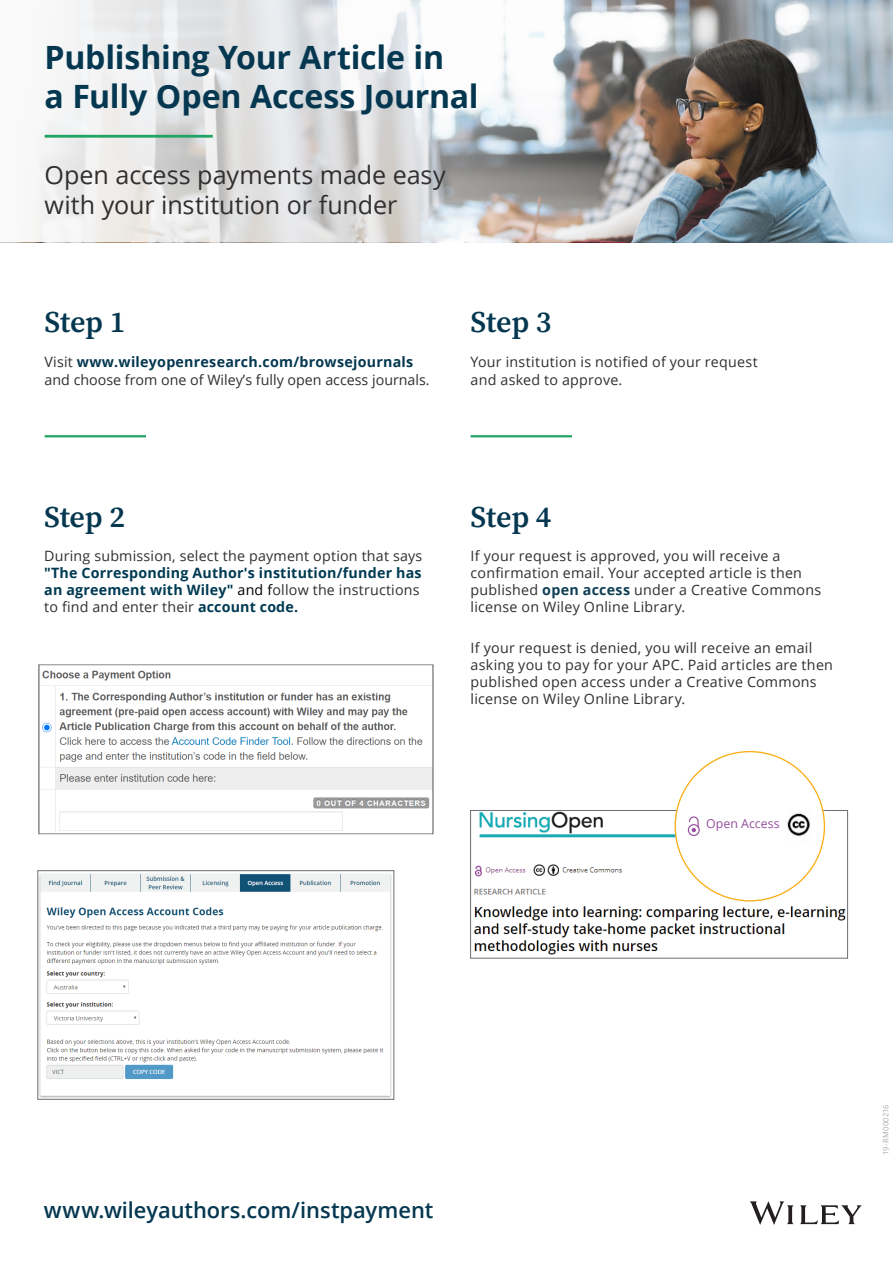
<style>
.page{position:relative;width:893px;height:1263px;background:#fff}
.page>*{position:absolute;margin:0;border:0;box-sizing:border-box;transform-origin:0 0}
.t1{font:700 32.1px/38.5px "Open Sans";letter-spacing:-.005em;color:#053850}
.t2{font:600 30px "Source Serif Pro";letter-spacing:-.01em;color:#053850}
.t3{font:25.05px/30.2px "Open Sans";letter-spacing:-.005em;color:#312f30}
.t4{font:600 21.9px "Open Sans";letter-spacing:-.005em;color:#053850}
.t5{font:14.25px/17.1px "Open Sans";letter-spacing:.015em;color:#312f30}
.t6{font:700 14.25px/17.1px "Open Sans";letter-spacing:.015em;color:#003a53}
.t7{font:12.45px "Open Sans";color:#964e9d}
.t8{font:7.5px "Open Sans";letter-spacing:.025em;color:#a8a9ad}
.s1{font-weight:700;color:#053850}
.s2{font-weight:400;color:#312f30}
.s3{font-weight:400;color:#000}
.s4{font-weight:700;color:#103f55}
</style>
<div class="page">
<img style="left:0;top:0;width:875px;height:242px">
<hr style="left:45px;top:135px;width:168px;height:3px;background:#20a363">
<hr style="left:45px;top:435px;width:101px;height:2px;background:#20a363">
<hr style="left:471px;top:435px;width:101px;height:2px;background:#20a363">
<svg style="left:750px;top:1201px;width:112px;height:24px"></svg>
<img style="left:474px;top:812px;width:372px;height:143px">
<img style="left:39px;top:874px;width:353px;height:224px">
<div style="left:470px;top:810px;width:378px;height:148px;border:1px solid #6c6d70"></div>
<div style="left:37px;top:870px;width:357px;height:230px;border:1px solid #6c6d70"></div>
<div style="left:675px;top:752px;width:149px;height:149px;background:#fff;border-radius:50%"></div>
<img style="left:787px;top:813px;width:23px;height:23px">
<svg style="left:688px;top:816px;width:12px;height:20px"></svg>
<img style="left:38px;top:664px;width:393px;height:169px">
<div style="left:39px;top:664px;width:394px;height:170px;border:1px solid #6c6d70"></div>
<h1 class="t1" style="left:45px;top:37px;width:436px">Publishing Your Article in<br>a Fully Open Access Journal</h1>
<h3 class="t3" style="left:45px;top:159px;width:403px">Open access payments made easy with your institution or funder</h3>
<h2 class="t2" style="left:45px;top:305px;width:82px">Step 1</h2>
<p class="t5" style="left:45px;top:353px;width:387px">Visit <span class="s1">www.wileyopenresearch.com/browsejournals </span>and choose from one of Wiley’s fully open access journals.</p>
<h2 class="t2" style="left:471px;top:305px;width:82px">Step 3</h2>
<p class="t5" style="left:471px;top:353px;width:289px">Your institution is notified of your request and asked to approve.</p>
<h2 class="t2" style="left:44px;top:500px;width:82px">Step 2</h2>
<h2 class="t2" style="left:471px;top:500px;width:82px">Step 4</h2>
<p class="t6" style="left:44px;top:547px;width:380px"><span class="s2">During submission,</span> <span class="s2">select the payment option that says </span>"The Corresponding Author's institution/funder has an agreement with Wiley" <span class="s3">and f</span><span class="s2">ollow the instructions to find and enter</span> <span class="s2">their</span> account code.</p>
<p class="t5" style="left:471px;top:546px;width:352px">If your request is approved, you will receive a confirmation email. Your accepted article is then published <span class="s4">open access</span> under a Creative Commons license on Wiley Online Library.</p>
<p class="t5" style="left:471px;top:639px;width:364px">If your request is denied, you will receive an email asking you to pay for your APC. Paid articles are then published open access under a Creative Commons license on Wiley Online Library.</p>
<p class="t7" style="left:706px;top:815px;width:75px">Open Access</p>
<h3 class="t4" style="left:44px;top:1195px;width:391px">www.wileyauthors.com/instpayment</h3>
<p class="t8" style="left:881px;top:1154px;width:52px;rotate:-90deg">19-RM000216</p>
</div>
